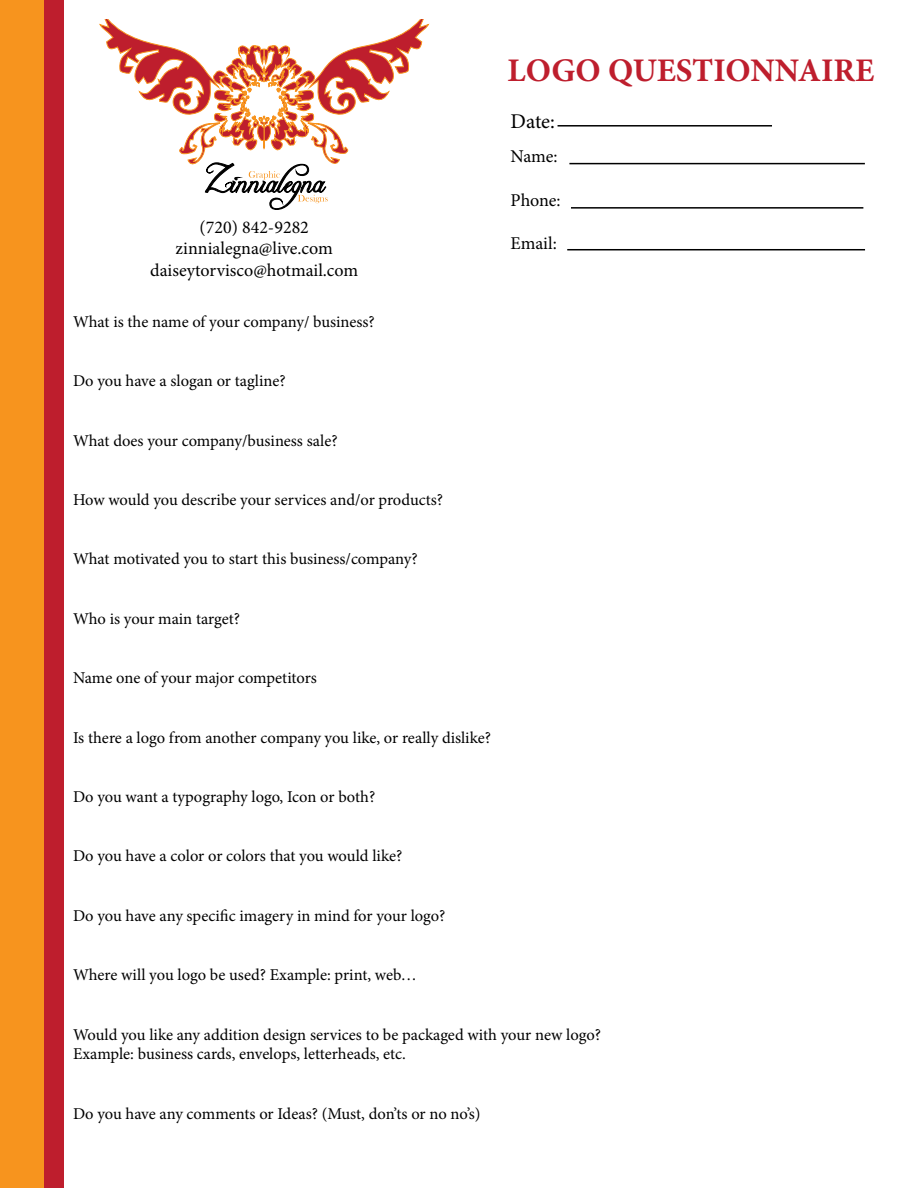
<style>
.page{position:relative;width:918px;height:1188px;background:#fff}
.page>*{position:absolute;margin:0;border:0;box-sizing:border-box;transform-origin:0 0}
.t1{font:700 33px "Minion Pro";color:#be1e2d}
.t2{font:21px "Minion Pro";color:#000}
.t3{font:18px/21.6px "Minion Pro";color:#000;text-align:center}
.t4{font:16.5px/19.8px "Minion Pro";letter-spacing:-.005em;color:#000}
</style>
<div class="page">
<div style="left:0;top:0;width:44px;height:1188px;background:#f7941e"></div>
<div style="left:44px;top:0;width:19px;height:1188px;background:#be1e2d"></div>
<svg style="left:99px;top:19px;width:331px;height:191px"></svg>
<hr style="left:569px;top:163px;width:296px;height:1px;background:#000">
<hr style="left:558px;top:125px;width:214px;height:2px;background:#000">
<hr style="left:571px;top:207px;width:292px;height:2px;background:#000">
<hr style="left:567px;top:249px;width:298px;height:1px;background:#000">
<h1 class="t1" style="left:508px;top:47px;width:368px">LOGO QUESTIONNAIRE</h1>
<p class="t3" style="left:150px;top:216px;width:209px">(720) 842-9282 zinnialegna@live.com daiseytorvisco@hotmail.com</p>
<p class="t4" style="left:73px;top:312px;width:303px">What is the name of your company/ business?</p>
<p class="t4" style="left:73px;top:371px;width:214px">Do you have a slogan or tagline?</p>
<p class="t4" style="left:73px;top:431px;width:266px">What does your company/business sale?</p>
<p class="t4" style="left:73px;top:490px;width:372px">How would you describe your services and/or products?</p>
<p class="t4" style="left:73px;top:549px;width:346px">What motivated you to start this business/company?</p>
<p class="t4" style="left:73px;top:609px;width:169px">Who is your main target?</p>
<p class="t4" style="left:73px;top:668px;width:245px">Name one of your major competitors</p>
<p class="t4" style="left:73px;top:728px;width:420px">Is there a logo from another company you like, or really dislike?</p>
<p class="t4" style="left:73px;top:787px;width:304px">Do you want a typography logo, Icon or both?</p>
<p class="t4" style="left:73px;top:846px;width:331px">Do you have a color or colors that you would like?</p>
<p class="t4" style="left:73px;top:906px;width:374px">Do you have any specific imagery in mind for your logo?</p>
<p class="t4" style="left:73px;top:965px;width:345px">Where will you logo be used? Example: print, web…</p>
<p class="t2" style="left:511px;top:107px;width:46px">Date:</p>
<p class="t3" style="left:511px;top:146px;width:49px">Name:</p>
<p class="t3" style="left:511px;top:189px;width:52px">Phone:</p>
<p class="t3" style="left:511px;top:232px;width:48px">Email:</p>
<p class="t4" style="left:73px;top:1025px;width:530px">Would you like any addition design services to be packaged with your new logo?<br>Example: business cards, envelops, letterheads, etc.</p>
<p class="t4" style="left:73px;top:1104px;width:409px">Do you have any comments or Ideas? (Must, don’ts or no no’s)</p>
</div>
